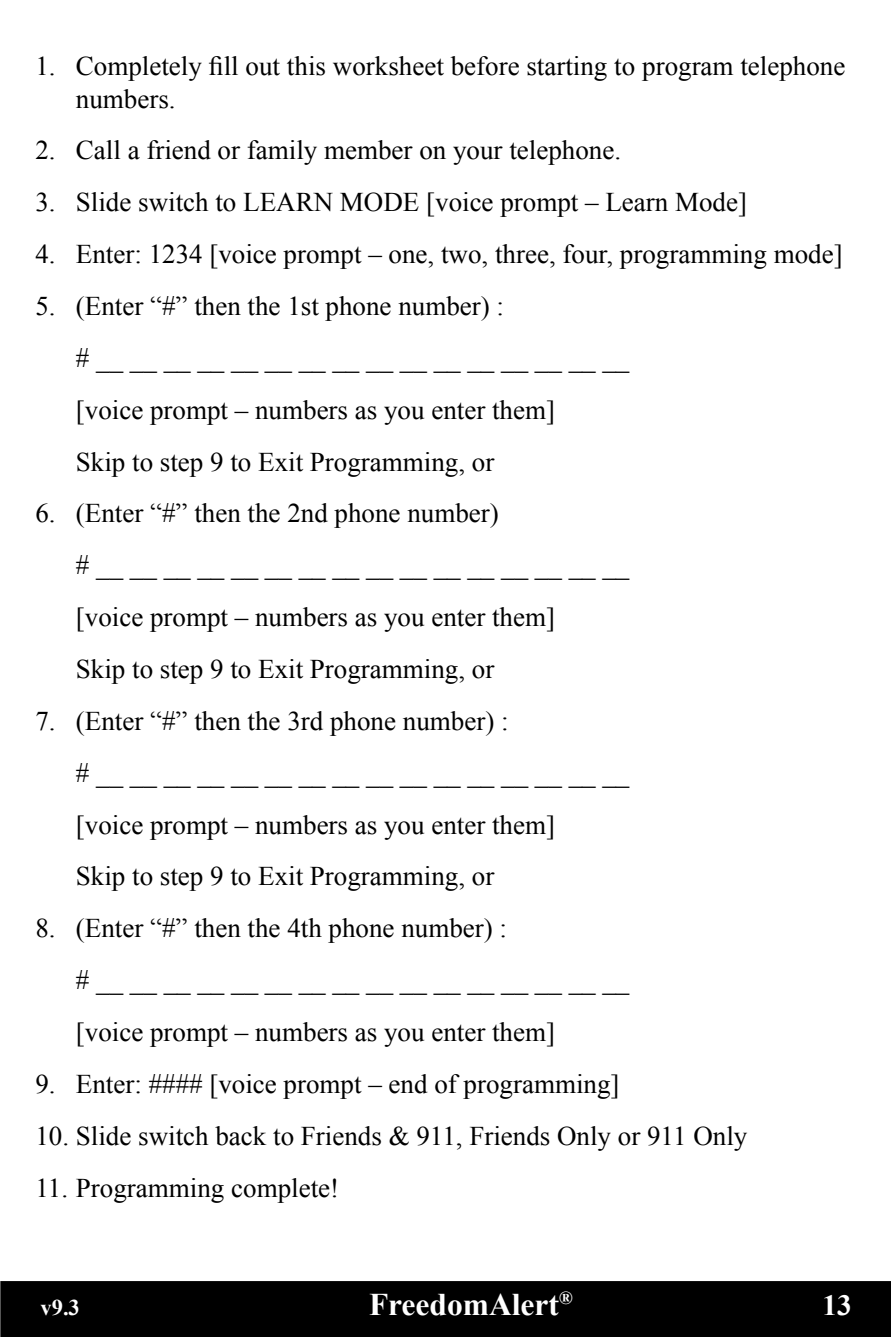
<style>
.page{position:relative;width:891px;height:1337px;background:#fff}
.page>*{position:absolute;margin:0;border:0;box-sizing:border-box;transform-origin:0 0}
.t1{font:700 31.5px "Times New Roman";color:#fff}
.t2{font:700 29.25px "Times New Roman";color:#fff}
.t3{font:27px/51.8px "Times New Roman";color:#000}
.t4{font:700 22.5px "Times New Roman";color:#fff}
</style>
<div class="page">
<div style="left:0;top:1281px;width:891px;height:55px;background:#000"></div>
<p class="t3" style="left:76px;top:50px;width:771px;line-height:32.4px;text-indent:-40px">1. Completely fill out this worksheet before starting to program telephone numbers.</p>
<p class="t3" style="left:35px;top:124px;width:587px">2. Call a friend or family member on your telephone.</p>
<p class="t3" style="left:35px;top:176px;width:713px">3. Slide switch to LEARN MODE [voice prompt – Learn Mode]</p>
<p class="t3" style="left:35px;top:228px;width:809px">4. Enter: 1234 [voice prompt – one, two, three, four, programming mode]</p>
<p class="t3" style="left:76px;top:280px;width:555px;text-indent:-40px">5. (Enter “#” then the 1st phone number) :<br># __ __ __ __ __ __ __ __ __ __ __ __ __ __ __ __ [voice prompt – numbers as you enter them]<br>Skip to step 9 to Exit Programming, or</p>
<p class="t3" style="left:76px;top:487px;width:555px;text-indent:-40px">6. (Enter “#” then the 2nd phone number)<br># __ __ __ __ __ __ __ __ __ __ __ __ __ __ __ __ [voice prompt – numbers as you enter them]<br>Skip to step 9 to Exit Programming, or</p>
<p class="t3" style="left:76px;top:694px;width:555px;text-indent:-40px">7. (Enter “#” then the 3rd phone number) :<br># __ __ __ __ __ __ __ __ __ __ __ __ __ __ __ __ [voice prompt – numbers as you enter them]<br>Skip to step 9 to Exit Programming, or</p>
<p class="t3" style="left:76px;top:902px;width:555px;text-indent:-40px">8. (Enter “#” then the 4th phone number) :<br># __ __ __ __ __ __ __ __ __ __ __ __ __ __ __ __ [voice prompt – numbers as you enter them]</p>
<p class="t3" style="left:35px;top:1057px;width:586px">9. Enter: #### [voice prompt – end of programming]</p>
<p class="t3" style="left:35px;top:1109px;width:713px">10. Slide switch back to Friends &amp; 911, Friends Only or 911 Only</p>
<p class="t3" style="left:35px;top:1161px;width:305px">11. Programming complete!</p>
<p class="t4" style="left:40px;top:1291px;width:41px">v9.3</p>
<p class="t1" style="left:369px;top:1282px;width:205px">FreedomAlert<sup>®</sup></p>
<p class="t2" style="left:822px;top:1284px;width:31px">13</p>
</div>
